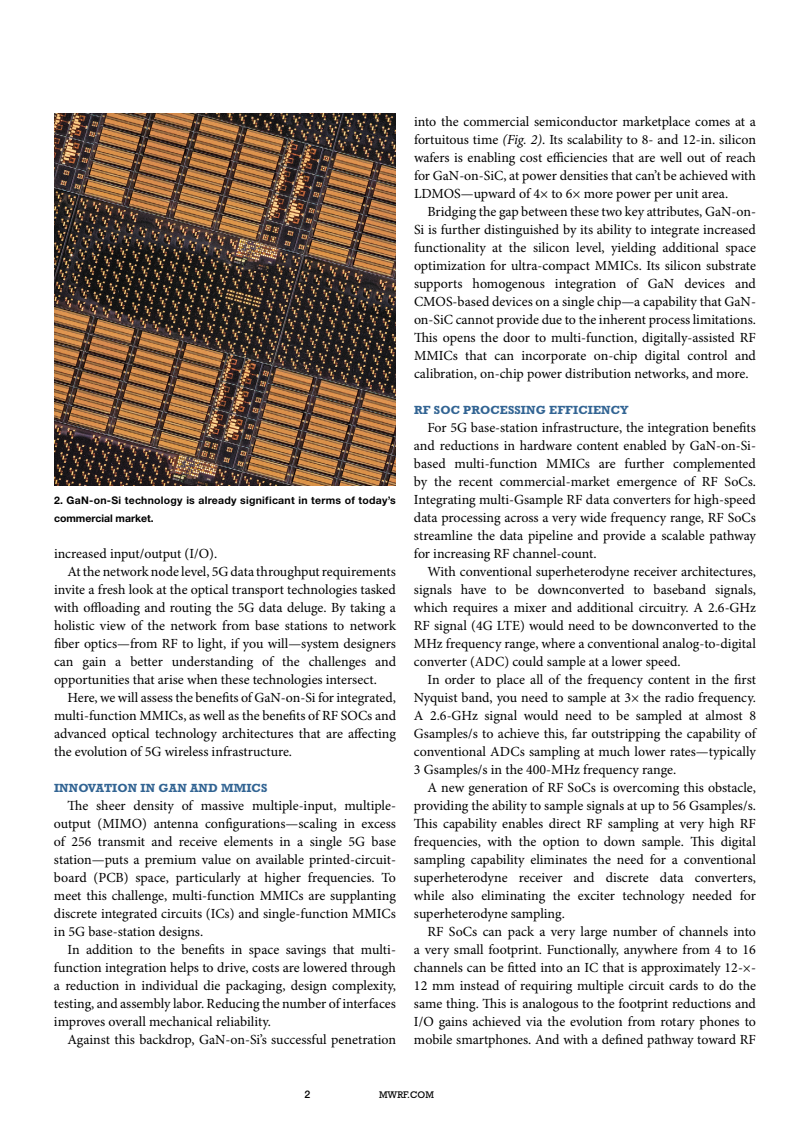
<style>
.page{position:relative;width:810px;height:1134px;background:#fff}
.page>*{position:absolute;margin:0;border:0;box-sizing:border-box;transform-origin:0 0}
.t1{font:13.95px/18px "Minion Pro";color:#000;text-align:justify}
.t2{font:700 12px "Rockwell Std";letter-spacing:.01em;color:#326493}
.t3{font:700 10.5px/18px "Helvetica Neue LT Std";letter-spacing:.025em;color:#000}
.t4{font:500 10.5px "Helvetica Neue LT Std";color:#000}
.t5{font:9.75px "Rockwell Std";color:#000}
.s1{font-style:italic}
</style>
<div class="page">
<img style="left:54px;top:113px;width:342px;height:372px">
<p class="t3" style="left:54px;top:491px;width:343px">2. GaN-on-Si technology is already significant in terms of today’s commercial market.</p>
<p class="t1" style="left:54px;top:545px;width:165px">increased input/output (I/O).</p>
<p class="t1" style="left:68px;top:563px;width:330px">At the network node level, 5G data throughput requirements</p>
<p class="t1" style="left:54px;top:581px;width:343px">invite a fresh look at the optical transport technologies tasked</p>
<p class="t1" style="left:54px;top:599px;width:344px">with offloading and routing the 5G data deluge. By taking a</p>
<p class="t1" style="left:54px;top:617px;width:344px">holistic view of the network from base stations to network</p>
<p class="t1" style="left:54px;top:635px;width:343px">fiber optics—from RF to light, if you will—system designers</p>
<p class="t1" style="left:54px;top:653px;width:344px">can gain a better understanding of the challenges and</p>
<p class="t1" style="left:54px;top:671px;width:324px">opportunities that arise when these technologies intersect.</p>
<p class="t1" style="left:68px;top:689px;width:330px">Here, we will assess the benefits of GaN-on-Si for integrated,</p>
<p class="t1" style="left:54px;top:707px;width:344px">multi-function MMICs, as well as the benefits of RF SOCs and</p>
<p class="t1" style="left:54px;top:725px;width:344px">advanced optical technology architectures that are affecting</p>
<p class="t1" style="left:54px;top:743px;width:240px">the evolution of 5G wireless infrastructure.</p>
<p class="t2" style="left:54px;top:781px;width:215px">INNOVATION IN GAN AND MMICS</p>
<p class="t1" style="left:54px;top:797px;width:344px;text-indent:14px">The sheer density of massive multiple-input, multiple&shy;output (MIMO) antenna configurations—scaling in excess of 256 transmit and receive elements in a single 5G base station—puts a premium value on available printed-circuit&shy;board (PCB) space, particularly at higher frequencies. To meet this challenge, multi-function MMICs are supplanting discrete integrated circuits (ICs) and single-function MMICs in 5G base-station designs.</p>
<p class="t1" style="left:54px;top:941px;width:344px;text-indent:14px">In addition to the benefits in space savings that multi&shy;function integration helps to drive, costs are lowered through a reduction in individual die packaging, design complexity, testing, and assembly labor. Reducing the number of interfaces improves overall mechanical reliability.</p>
<p class="t1" style="left:68px;top:1031px;width:330px">Against this backdrop, GaN-on-Si’s successful penetration</p>
<p class="t1" style="left:414px;top:113px;width:344px">into the commercial semiconductor marketplace comes at a fortuitous time <span class="s1">(Fig. 2)</span>. Its scalability to 8- and 12-in. silicon wafers is enabling cost efficiencies that are well out of reach for GaN-on-SiC, at power densities that can’t be achieved with LDMOS—upward of 4× to 6× more power per unit area.</p>
<p class="t1" style="left:414px;top:203px;width:344px;text-indent:14px">Bridging the gap between these two key attributes, GaN-on-Si is further distinguished by its ability to integrate increased functionality at the silicon level, yielding additional space optimization for ultra-compact MMICs. Its silicon substrate supports homogenous integration of GaN devices and CMOS-based devices on a single chip—a capability that GaN&shy;on-SiC cannot provide due to the inherent process limitations.<br>This opens the door to multi-function, digitally-assisted RF MMICs that can incorporate on-chip digital control and calibration, on-chip power distribution networks, and more.</p>
<p class="t2" style="left:414px;top:403px;width:216px">RF SOC PROCESSING EFFICIENCY</p>
<p class="t1" style="left:414px;top:419px;width:344px;text-indent:14px">For 5G base-station infrastructure, the integration benefits and reductions in hardware content enabled by GaN-on-Si&shy;based multi-function MMICs are further complemented by the recent commercial-market emergence of RF SoCs.<br>Integrating multi-Gsample RF data converters for high-speed data processing across a very wide frequency range, RF SoCs streamline the data pipeline and provide a scalable pathway for increasing RF channel-count.</p>
<p class="t1" style="left:414px;top:563px;width:344px;text-indent:14px">With conventional superheterodyne receiver architectures, signals have to be downconverted to baseband signals, which requires a mixer and additional circuitry. A 2.6-GHz RF signal (4G LTE) would need to be downconverted to the MHz frequency range, where a conventional analog-to-digital converter (ADC) could sample at a lower speed.</p>
<p class="t1" style="left:414px;top:671px;width:344px;text-indent:14px">In order to place all of the frequency content in the first Nyquist band, you need to sample at 3× the radio frequency.<br>A 2.6-GHz signal would need to be sampled at almost 8<br>Gsamples/s to achieve this, far outstripping the capability of conventional ADCs sampling at much lower rates—typically 3 Gsamples/s in the 400-MHz frequency range.</p>
<p class="t1" style="left:414px;top:779px;width:344px;text-indent:14px">A new generation of RF SoCs is overcoming this obstacle, providing the ability to sample signals at up to 56 Gsamples/s.<br>This capability enables direct RF sampling at very high RF frequencies, with the option to down sample. This digital sampling capability eliminates the need for a conventional superheterodyne receiver and discrete data converters, while also eliminating the exciter technology needed for superheterodyne sampling.</p>
<p class="t1" style="left:414px;top:923px;width:344px;text-indent:14px">RF SoCs can pack a very large number of channels into a very small footprint. Functionally, anywhere from 4 to 16 channels can be fitted into an IC that is approximately 12-×- 12 mm instead of requiring multiple circuit cards to do the same thing. This is analogous to the footprint reductions and I/O gains achieved via the evolution from rotary phones to mobile smartphones. And with a defined pathway toward RF</p>
<p class="t4" style="left:305px;top:1088px;width:7px">2</p>
<p class="t5" style="left:379px;top:1089px;width:56px">MWRF.COM</p>
</div>
